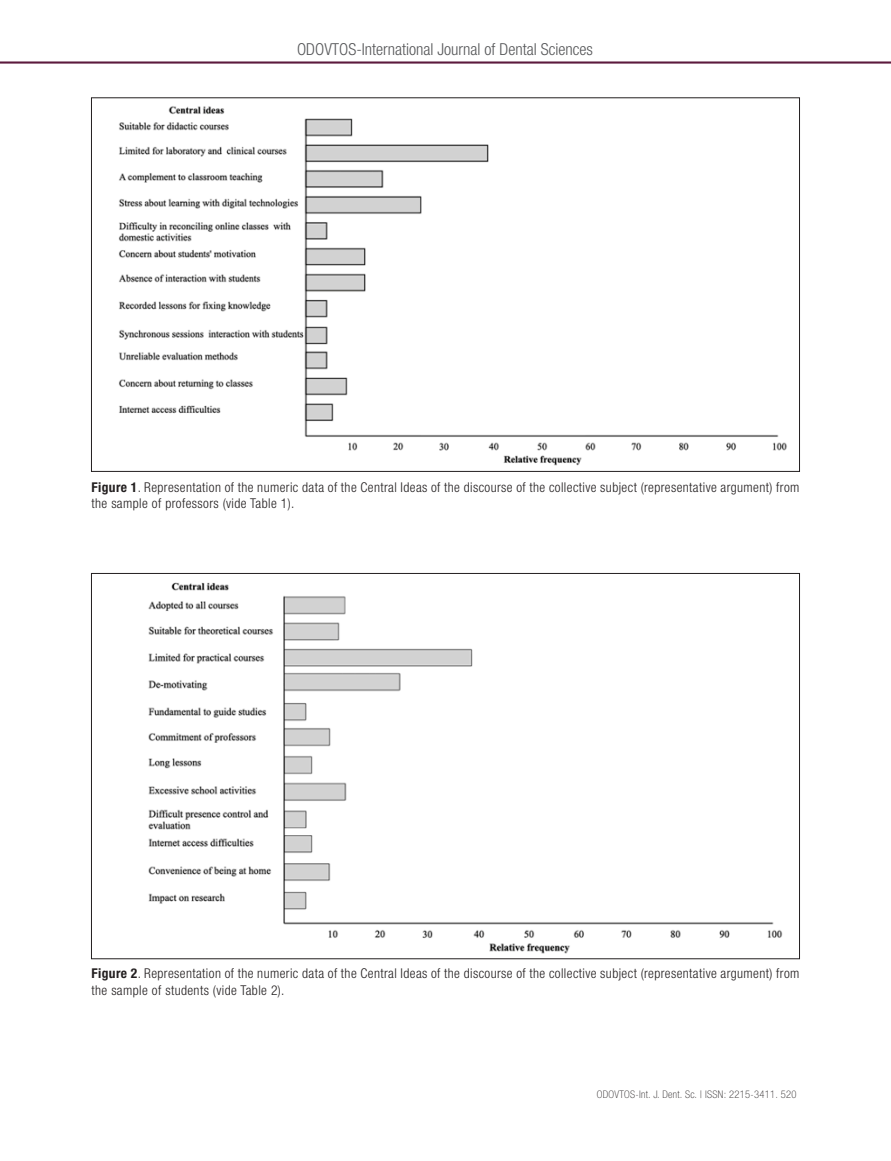
<style>
.page{position:relative;width:891px;height:1161px;background:#fff}
.page>*{position:absolute;margin:0;border:0;box-sizing:border-box;transform-origin:0 0}
.t1{font:300 condensed 16.5px "Helvetica Neue LT Std";color:#57585a}
.fuentes_de_tablas{font:300 condensed 13.5px/16.2px "Helvetica Neue LT Std";letter-spacing:.03em;color:#231f20}
.t2{font:100 condensed 10.5px "Helvetica Neue LT Std";letter-spacing:.03em;color:#231f20}
.s1{font-weight:700}
</style>
<div class="page">
<svg style="left:0;top:61px;width:891px;height:3px;background:#8b5d76"></svg>
<img style="left:118px;top:106px;width:669px;height:360px">
<img style="left:148px;top:582px;width:635px;height:372px">
<p class="t1" style="left:297px;top:40px;width:297px">ODOVTOS-International Journal of Dental Sciences</p>
<p class="fuentes_de_tablas" style="left:91px;top:479px;width:709px"><span class="s1">Figure 1</span>. Representation of the numeric data of the Central Ideas of the discourse of the collective subject (representative argument) from the sample of professors (vide Table 1).</p>
<p class="fuentes_de_tablas" style="left:91px;top:965px;width:709px"><span class="s1">Figure 2</span>. Representation of the numeric data of the Central Ideas of the discourse of the collective subject (representative argument) from the sample of students (vide Table 2).</p>
<p class="t2" style="left:597px;top:1088px;width:201px">ODOVTOS-Int. J. Dent. Sc. | ISSN: 2215-3411. 520</p>
</div>
